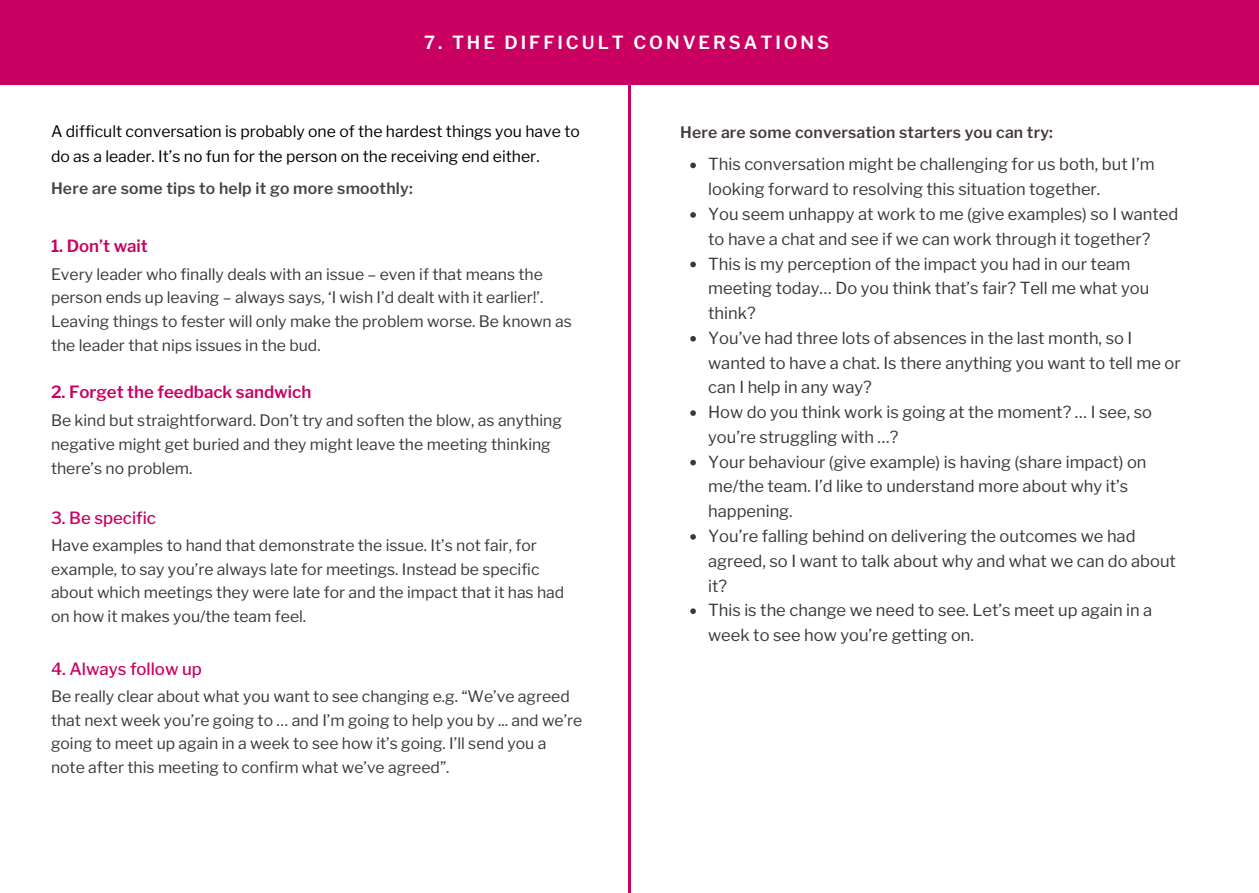
<style>
.page{position:relative;width:1259px;height:893px;background:#fff}
.page>*{position:absolute;margin:0;border:0;box-sizing:border-box;transform-origin:0 0}
.t1{font:600 18px "Libre Franklin";letter-spacing:.165em;color:#fff}
.t2{font:600 16.8px "Libre Franklin";color:#c90062}
.t3{font:500 16.8px "Libre Franklin";color:#c90062}
.t4{font:16.5px/24.8px "Libre Franklin";color:#3c3834}
.t5{font:15.75px/23.5px "Libre Franklin";color:#3c3834}
.t6{font:15.75px/24.8px "Libre Franklin";color:#000}
.t7{font:600 15.75px "Libre Franklin";letter-spacing:.01em;color:#463a41}
.t8{font:600 15.75px "Libre Franklin";letter-spacing:.015em;color:#484443}
</style>
<div class="page">
<div style="left:0;top:0;width:1258px;height:85px;background:#c90062"></div>
<hr style="left:628px;top:84px;width:2px;height:808px;background:#c90062">
<svg style="left:690px;top:162px;width:6px;height:6px"></svg>
<svg style="left:690px;top:212px;width:6px;height:6px"></svg>
<svg style="left:690px;top:261px;width:6px;height:6px"></svg>
<svg style="left:690px;top:336px;width:6px;height:5px"></svg>
<svg style="left:690px;top:410px;width:6px;height:5px"></svg>
<svg style="left:690px;top:459px;width:6px;height:6px"></svg>
<svg style="left:690px;top:534px;width:6px;height:5px"></svg>
<svg style="left:690px;top:608px;width:6px;height:5px"></svg>
<p class="t1" style="left:424px;top:32px;width:406px">7. THE DIFFICULT CONVERSATIONS</p>
<p class="t6" style="left:51px;top:119px;width:530px">A difficult conversation is probably one of the hardest things you have to do as a leader. It’s no fun for the person on the receiving end either.</p>
<p class="t8" style="left:51px;top:179px;width:363px">Here are some tips to help it go more smoothly:</p>
<p class="t2" style="left:51px;top:236px;width:98px">1. Don’t wait</p>
<p class="t5" style="left:51px;top:262px;width:522px">Every leader who finally deals with an issue – even if that means the person ends up leaving – always says, ‘I wish I’d dealt with it earlier!’.<br>Leaving things to fester will only make the problem worse. Be known as the leader that nips issues in the bud.</p>
<p class="t2" style="left:51px;top:381px;width:262px">2. Forget the feedback sandwich</p>
<p class="t5" style="left:51px;top:409px;width:512px">Be kind but straightforward. Don’t try and soften the blow, as anything negative might get buried and they might leave the meeting thinking there’s no problem.</p>
<p class="t3" style="left:51px;top:507px;width:106px">3. Be specific</p>
<p class="t5" style="left:51px;top:533px;width:515px">Have examples to hand that demonstrate the issue. It’s not fair, for example, to say you’re always late for meetings. Instead be specific about which meetings they were late for and the impact that it has had on how it makes you/the team feel.</p>
<p class="t3" style="left:51px;top:658px;width:152px">4. Always follow up</p>
<p class="t5" style="left:51px;top:684px;width:533px">Be really clear about what you want to see changing e.g. “We’ve agreed that next week you’re going to … and I’m going to help you by ... and we’re going to meet up again in a week to see how it’s going. I’ll send you a note after this meeting to confirm what we’ve agreed”.</p>
<p class="t7" style="left:680px;top:122px;width:374px">Here are some conversation starters you can try:</p>
<p class="t4" style="left:708px;top:152px;width:474px">This conversation might be challenging for us both, but I’m looking forward to resolving this situation together.<br>You seem unhappy at work to me (give examples) so I wanted to have a chat and see if we can work through it together?<br>This is my perception of the impact you had in our team meeting today… Do you think that’s fair? Tell me what you think?<br>You’ve had three lots of absences in the last month, so I wanted to have a chat. Is there anything you want to tell me or can I help in any way?<br>How do you think work is going at the moment? … I see, so you’re struggling with …?<br>Your behaviour (give example) is having (share impact) on me/the team. I’d like to understand more about why it’s happening.<br>You’re falling behind on delivering the outcomes we had agreed, so I want to talk about why and what we can do about it?<br>This is the change we need to see. Let’s meet up again in a week to see how you’re getting on.</p>
</div>
